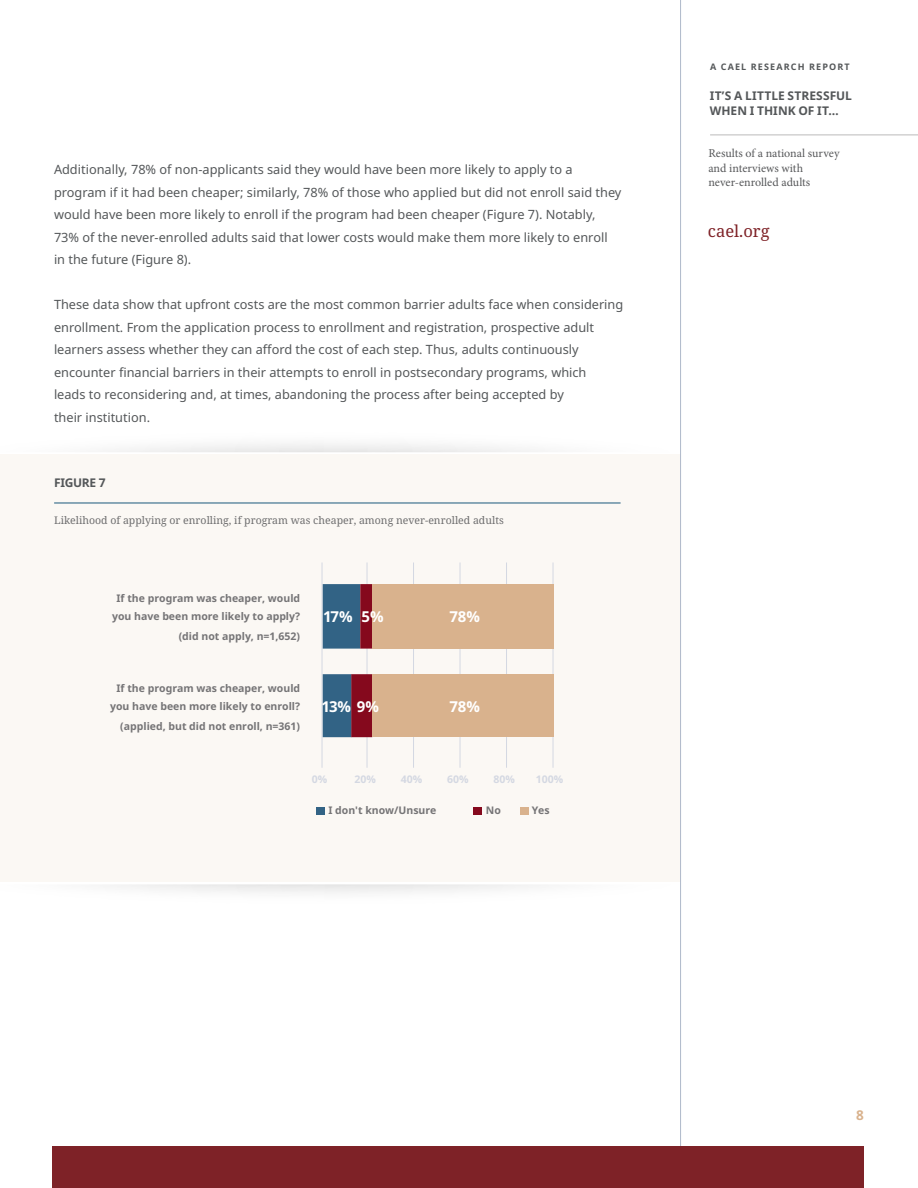
<style>
.page{position:relative;width:918px;height:1188px;background:#fff}
.page>*{position:absolute;margin:0;border:0;box-sizing:border-box;transform-origin:0 0}
.t1{font:16.5px "Noto Serif";color:#7e2227}
.t2{font:700 15px "Noto Sans";letter-spacing:-.04em;color:#fff}
.t3{font:700 13.5px "Noto Sans";color:#d9b28d}
.COPY_1{font:12.75px/22.5px "Noto Sans";color:#545759}
.t4{font:12px/14.4px "Minion Pro";color:#57585a}
.t5{font:700 12px/15px "Noto Sans";letter-spacing:.005em;color:#545759}
.t6{font:700 10.5px/18px "Noto Sans";color:#757476;text-align:right}
.t7{font:10.5px "Noto Serif";color:#6e6e6f}
.t8{font:700 10.5px "Noto Sans";color:#d4d8e2}
.t9{font:700 9px "Noto Sans";letter-spacing:.125em;color:#545759}
</style>
<div class="page">
<hr style="left:710px;top:135px;width:208px;height:1px;background:#bbbaba">
<div style="left:0;top:454px;width:681px;height:428px;background:#fbf8f4"></div>
<hr style="left:54px;top:503px;width:567px;height:1px;background:#19597c">
<hr style="left:367px;top:563px;width:1px;height:205px;background:#d4d8e2">
<hr style="left:413px;top:563px;width:1px;height:205px;background:#d4d8e2">
<hr style="left:460px;top:563px;width:1px;height:205px;background:#d4d8e2">
<hr style="left:506px;top:563px;width:1px;height:205px;background:#d4d8e2">
<hr style="left:553px;top:563px;width:1px;height:205px;background:#d4d8e2">
<svg style="left:323px;top:584px;width:49px;height:153px"></svg>
<div style="left:372px;top:584px;width:182px;height:65px;background:#d9b28d"></div>
<div style="left:372px;top:674px;width:182px;height:63px;background:#d9b28d"></div>
<hr style="left:322px;top:563px;width:1px;height:205px;background:#d4d8e2">
<div style="left:316px;top:807px;width:9px;height:7px;background:#326385"></div>
<div style="left:473px;top:807px;width:9px;height:7px;background:#85091d"></div>
<div style="left:520px;top:807px;width:9px;height:7px;background:#d9b28d"></div>
<hr style="left:680px;top:0;width:1px;height:1188px;background:#afb9ca">
<div style="left:53px;top:1146px;width:811px;height:42px;background:#7e2227"></div>
<p class="COPY_1" style="left:54px;top:158px;width:569px">Additionally, 78% of non-applicants said they would have been more likely to apply to a program if it had been cheaper; similarly, 78% of those who applied but did not enroll said they would have been more likely to enroll if the program had been cheaper (Figure 7). Notably, 73% of the never-enrolled adults said that lower costs would make them more likely to enroll in the future (Figure 8).</p>
<p class="COPY_1" style="left:54px;top:293px;width:571px">These data show that upfront costs are the most common barrier adults face when considering enrollment. From the application process to enrollment and registration, prospective adult learners assess whether they can afford the cost of each step. Thus, adults continuously encounter financial barriers in their attempts to enroll in postsecondary programs, which<br>leads to reconsidering and, at times, abandoning the process after being accepted by<br>their institution.</p>
<p class="t5" style="left:54px;top:475px;width:53px">FIGURE 7</p>
<p class="t7" style="left:54px;top:513px;width:451px">Likelihood of applying or enrolling, if program was cheaper, among never-enrolled adults</p>
<p class="t6" style="left:112px;top:590px;width:190px;text-align:center">If the program was cheaper, would you have been more likely to apply?</p>
<p class="t6" style="left:179px;top:627px;width:123px">(did not apply, n=1,652)</p>
<p class="t6" style="left:110px;top:680px;width:192px">If the program was cheaper, would you have been more likely to enroll?</p>
<p class="t6" style="left:120px;top:717px;width:181px">(applied, but did not enroll, n=361)</p>
<p class="t2" style="left:323px;top:606px;width:31px">17%</p>
<p class="t2" style="left:362px;top:606px;width:24px">5%</p>
<p class="t2" style="left:322px;top:696px;width:59px">13% 9%</p>
<p class="t2" style="left:449px;top:606px;width:32px">78%</p>
<p class="t2" style="left:449px;top:696px;width:32px">78%</p>
<p class="t8" style="left:312px;top:772px;width:17px">0%</p>
<p class="t8" style="left:354px;top:772px;width:23px">20%</p>
<p class="t8" style="left:401px;top:772px;width:23px">40%</p>
<p class="t8" style="left:447px;top:772px;width:23px">60%</p>
<p class="t8" style="left:493px;top:772px;width:23px">80%</p>
<p class="t8" style="left:536px;top:772px;width:29px">100%</p>
<p class="t6" style="left:328px;top:802px;width:110px">I don't know/Unsure</p>
<p class="t6" style="left:486px;top:802px;width:17px">No</p>
<p class="t6" style="left:532px;top:802px;width:19px">Yes</p>
<p class="t9" style="left:710px;top:60px;width:141px">A CAEL RESEARCH REPORT</p>
<p class="t5" style="left:710px;top:89px;width:144px">IT’S A LITTLE STRESSFUL<br>WHEN I THINK OF IT…</p>
<p class="t4" style="left:708px;top:146px;width:133px">Results of a national survey and interviews with never-enrolled adults</p>
<p class="t1" style="left:708px;top:219px;width:63px">cael.org</p>
<p class="t3" style="left:856px;top:1105px;width:9px">8</p>
</div>
